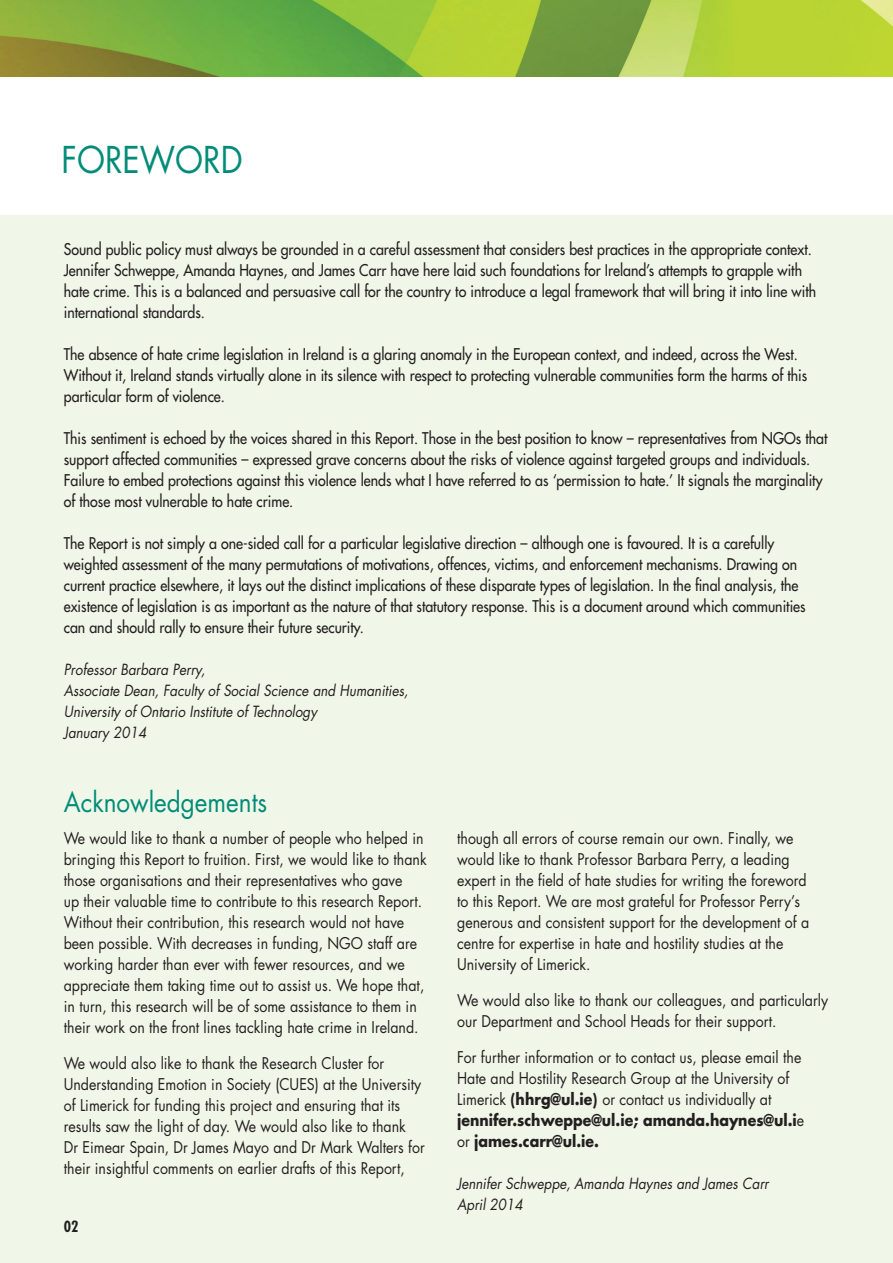
<style>
.page{position:relative;width:893px;height:1263px;background:#fff}
.page>*{position:absolute;margin:0;border:0;box-sizing:border-box;transform-origin:0 0}
.t1{font:36px "Futura";color:#008c78;scale:.9 1}
.t2{font:27px "Futura";color:#008c78;scale:.9 1}
.t3{font:15.75px/21px "Futura";color:#231f20;scale:.9 1}
.t4{font:15.75px/21px "Futura";color:#231f20;scale:.9 1}
.t5{font:italic 15px/21px "Futura";color:#231f20;scale:.9 1}
.t6{font:700 condensed 15px "Futura";color:#231f20}
.s1{font-weight:700}
</style>
<div class="page">
<div style="left:0;top:215px;width:893px;height:1048px;background:#f1f7e8"></div>
<img style="left:0;top:0;width:893px;height:76px">
<h1 class="t1" style="left:62px;top:135px;width:203px">FOREWORD</h1>
<p class="t3" style="left:64px;top:238px;width:837px">Sound public policy must always be grounded in a careful assessment that considers best practices in the appropriate context.<br>Jennifer Schweppe, Amanda Haynes, and James Carr have here laid such foundations for Ireland’s attempts to grapple with hate crime. This is a balanced and persuasive call for the country to introduce a legal framework that will bring it into line with international standards.</p>
<p class="t3" style="left:64px;top:343px;width:828px">The absence of hate crime legislation in Ireland is a glaring anomaly in the European context, and indeed, across the West.<br>Without it, Ireland stands virtually alone in its silence with respect to protecting vulnerable communities form the harms of this particular form of violence.</p>
<p class="t3" style="left:64px;top:427px;width:850px">This sentiment is echoed by the voices shared in this Report. Those in the best position to know – representatives from NGOs that support affected communities – expressed grave concerns about the risks of violence against targeted groups and individuals.<br>Failure to embed protections against this violence lends what I have referred to as ‘permission to hate.’ It signals the marginality of those most vulnerable to hate crime.</p>
<p class="t3" style="left:64px;top:532px;width:826px">The Report is not simply a one-sided call for a particular legislative direction – although one is favoured. It is a carefully weighted assessment of the many permutations of motivations, offences, victims, and enforcement mechanisms. Drawing on current practice elsewhere, it lays out the distinct implications of these disparate types of legislation. In the final analysis, the existence of legislation is as important as the nature of that statutory response. This is a document around which communities can and should rally to ensure their future security.</p>
<p class="t5" style="left:64px;top:659px;width:384px">Professor Barbara Perry,<br>Associate Dean, Faculty of Social Science and Humanities, University of Ontario Institute of Technology<br>January 2014</p>
<h2 class="t2" style="left:64px;top:783px;width:228px">Acknowledgements</h2>
<p class="t4" style="left:64px;top:827px;width:405px">We would like to thank a number of people who helped in bringing this Report to fruition. First, we would like to thank those organisations and their representatives who gave<br>up their valuable time to contribute to this research Report.<br>Without their contribution, this research would not have been possible. With decreases in funding, NGO staff are working harder than ever with fewer resources, and we appreciate them taking time out to assist us. We hope that, in turn, this research will be of some assistance to them in their work on the front lines tackling hate crime in Ireland.</p>
<p class="t4" style="left:64px;top:1052px;width:403px">We would also like to thank the Research Cluster for Understanding Emotion in Society (CUES) at the University of Limerick for funding this project and ensuring that its results saw the light of day. We would also like to thank<br>Dr Eimear Spain, Dr James Mayo and Dr Mark Walters for their insightful comments on earlier drafts of this Report,</p>
<p class="t6" style="left:64px;top:1217px;width:16px">02</p>
<p class="t4" style="left:457px;top:828px;width:393px">though all errors of course remain our own. Finally, we would like to thank Professor Barbara Perry, a leading expert in the field of hate studies for writing the foreword to this Report. We are most grateful for Professor Perry’s generous and consistent support for the development of a centre for expertise in hate and hostility studies at the University of Limerick.</p>
<p class="t4" style="left:457px;top:990px;width:414px">We would also like to thank our colleagues, and particularly our Department and School Heads for their support.</p>
<p class="t4" style="left:457px;top:1047px;width:387px">For further information or to contact us, please email the Hate and Hostility Research Group at the University of Limerick <span class="s1">(hhrg@ul.ie)</span> or contact us individually at <span class="s1">jennifer.schweppe@ul.ie; amanda.haynes@ul.i</span>e or <span class="s1">james.carr@ul.ie.</span></p>
<p class="t5" style="left:457px;top:1173px;width:348px">Jennifer Schweppe, Amanda Haynes and James Carr<br>April 2014</p>
</div>
